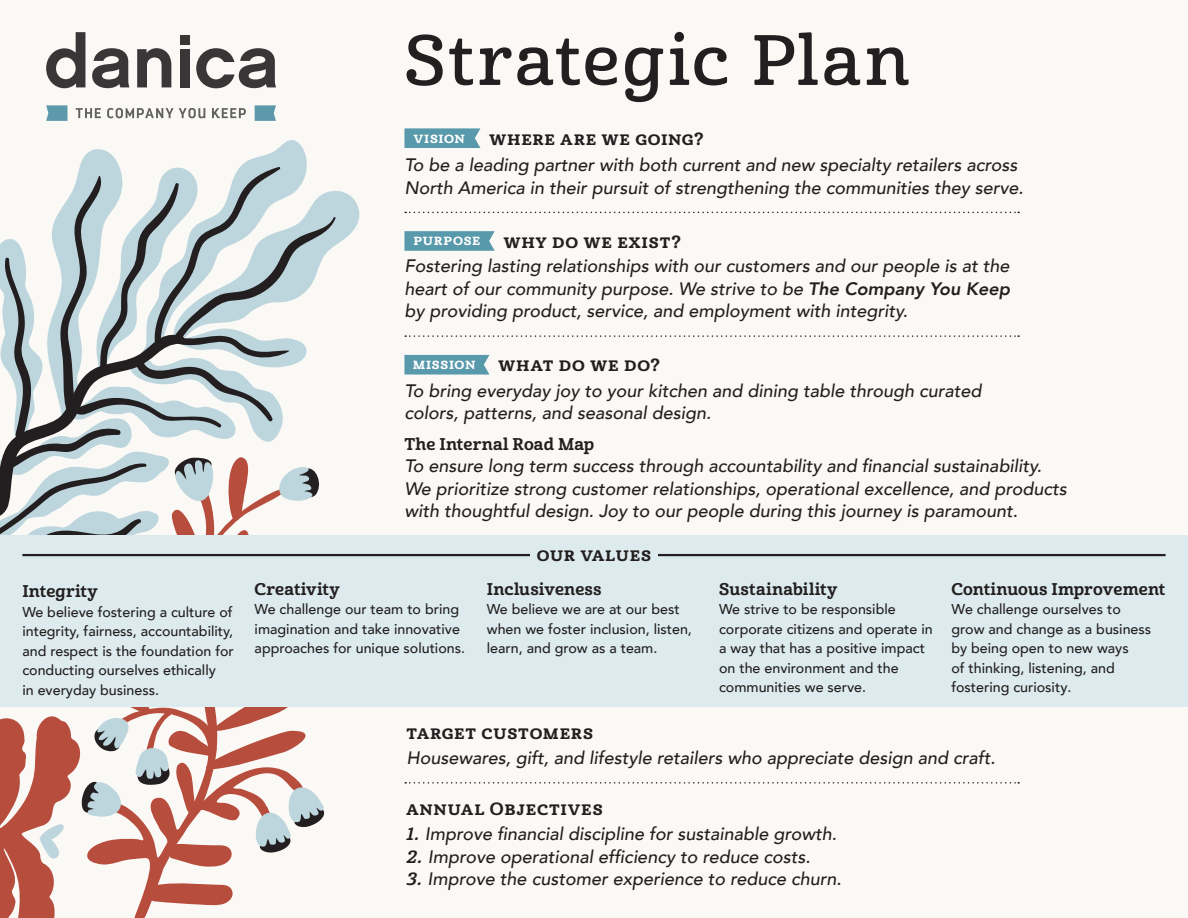
<style>
.page{position:relative;width:1188px;height:918px;background:#fbf9f6}
.page>*{position:absolute;margin:0;border:0;box-sizing:border-box;transform-origin:0 0}
.t1{font:69px "Cabrito Nor Dem";letter-spacing:.04em;color:#231f20}
.t2{font:italic 500 18px/22.5px "Avenir";color:#231f20}
.t3{font:17.25px "Cabrito Nor Bol";letter-spacing:.05em;color:#231f20}
.t4{font:16.5px "Cabrito Nor Bol";letter-spacing:.01em;color:#231f20}
.t5{font:500 14.25px/19.5px "Avenir";color:#231f20}
.t6{font:13.5px "Cabrito Nor Bol";letter-spacing:.055em;color:#fff}
.s1{font-weight:800}
.s2{font-family:"Cabrito Nor Bol It";font-weight:400;font-style:normal;font-size:17.25px}
</style>
<div class="page">
<svg style="left:0;top:140px;width:360px;height:778px"></svg>
<svg style="left:404px;top:128px;width:76px;height:20px;background:#629eb0"></svg>
<svg style="left:404px;top:355px;width:85px;height:20px;background:#629eb0"></svg>
<svg style="left:405px;top:335px;width:614px;height:2px"></svg>
<svg style="left:405px;top:212px;width:614px;height:1px"></svg>
<svg style="left:405px;top:782px;width:614px;height:2px"></svg>
<svg style="left:404px;top:231px;width:91px;height:20px;background:#629eb0"></svg>
<div style="left:0;top:535px;width:1188px;height:172px;background:#deebee"></div>
<hr style="left:22px;top:554px;width:1144px;height:2px;background:#231f20">
<div style="left:530px;top:548px;width:128px;height:13px;background:#deebee"></div>
<svg style="left:92px;top:48px;width:37px;height:40px"></svg>
<svg style="left:46px;top:32px;width:39px;height:56px"></svg>
<svg style="left:196px;top:48px;width:80px;height:40px"></svg>
<div style="left:180px;top:36px;width:10px;height:9px;background:#383637"></div>
<div style="left:180px;top:49px;width:10px;height:38px;background:#383637"></div>
<svg style="left:137px;top:48px;width:34px;height:39px"></svg>
<svg style="left:255px;top:105px;width:21px;height:16px"></svg>
<svg style="left:46px;top:105px;width:22px;height:16px"></svg>
<svg style="left:76px;top:108px;width:25px;height:10px"></svg>
<svg style="left:107px;top:108px;width:98px;height:10px"></svg>
<svg style="left:212px;top:108px;width:34px;height:10px"></svg>
<p class="t4" style="left:22px;top:581px;width:77px">Integrity</p>
<p class="t5" style="left:22px;top:601px;width:213px">We believe fostering a culture of integrity, fairness, accountability, and respect is the foundation for conducting ourselves ethically<br>in everyday business.</p>
<h1 class="t1" style="left:404px;top:19px;width:506px">Strategic Plan</h1>
<p class="t6" style="left:414px;top:129px;width:53px">vision</p>
<p class="t3" style="left:489px;top:128px;width:216px">where are we going?</p>
<p class="t2" style="left:404px;top:154px;width:621px">To be a leading partner with both current and new specialty retailers across<br>North America in their pursuit of strengthening the communities they serve.</p>
<p class="t6" style="left:413px;top:232px;width:68px">purpose</p>
<p class="t3" style="left:504px;top:231px;width:179px">why do we exist?</p>
<p class="t2" style="left:404px;top:255px;width:607px;text-align:justify">Fostering lasting relationships with our customers and our people is at the heart of our community purpose. We strive to be <span class="s1">The Company You Keep </span>by providing product, service, and employment with integrity.</p>
<p class="t6" style="left:413px;top:356px;width:64px">mission</p>
<p class="t3" style="left:498px;top:354px;width:163px">what do we do?</p>
<p class="t2" style="left:404px;top:379px;width:579px">To bring everyday joy to your kitchen and dining table through curated colors, patterns, and seasonal design.</p>
<p class="t4" style="left:404px;top:433px;width:191px">The Internal Road Map</p>
<p class="t2" style="left:404px;top:455px;width:664px">To ensure long term success through accountability and financial sustainability.<br>We prioritize strong customer relationships, operational excellence, and products with thoughtful design. Joy to our people during this journey is paramount.</p>
<p class="t4" style="left:255px;top:578px;width:87px">Creativity</p>
<p class="t5" style="left:255px;top:599px;width:212px">We challenge our team to bring imagination and take innovative approaches for unique solutions.</p>
<p class="t3" style="left:537px;top:544px;width:116px">our values</p>
<p class="t4" style="left:487px;top:578px;width:116px">Inclusiveness</p>
<p class="t5" style="left:487px;top:599px;width:207px">We believe we are at our best when we foster inclusion, listen, learn, and grow as a team.</p>
<p class="t3" style="left:406px;top:722px;width:188px">target customers</p>
<p class="t4" style="left:719px;top:578px;width:120px">Sustainability</p>
<p class="t5" style="left:719px;top:599px;width:215px">We strive to be responsible corporate citizens and operate in a way that has a positive impact on the environment and the communities we serve.</p>
<p class="t4" style="left:951px;top:578px;width:216px">Continuous Improvement</p>
<p class="t5" style="left:951px;top:599px;width:201px">We challenge ourselves to grow and change as a business by being open to new ways<br>of thinking, listening, and fostering curiosity.</p>
<p class="t2" style="left:406px;top:747px;width:591px">Housewares, gift, and lifestyle retailers who appreciate design and craft.</p>
<p class="t3" style="left:406px;top:798px;width:198px">annual Objectives</p>
<p class="t2" style="left:406px;top:823px;width:432px"><span class="s2">1.</span> Improve financial discipline for sustainable growth.</p>
<p class="t2" style="left:406px;top:846px;width:406px"><span class="s2">2.</span> Improve operational efficiency to reduce costs.</p>
<p class="t2" style="left:406px;top:868px;width:437px"><span class="s2">3.</span> Improve the customer experience to reduce churn.</p>
</div>
